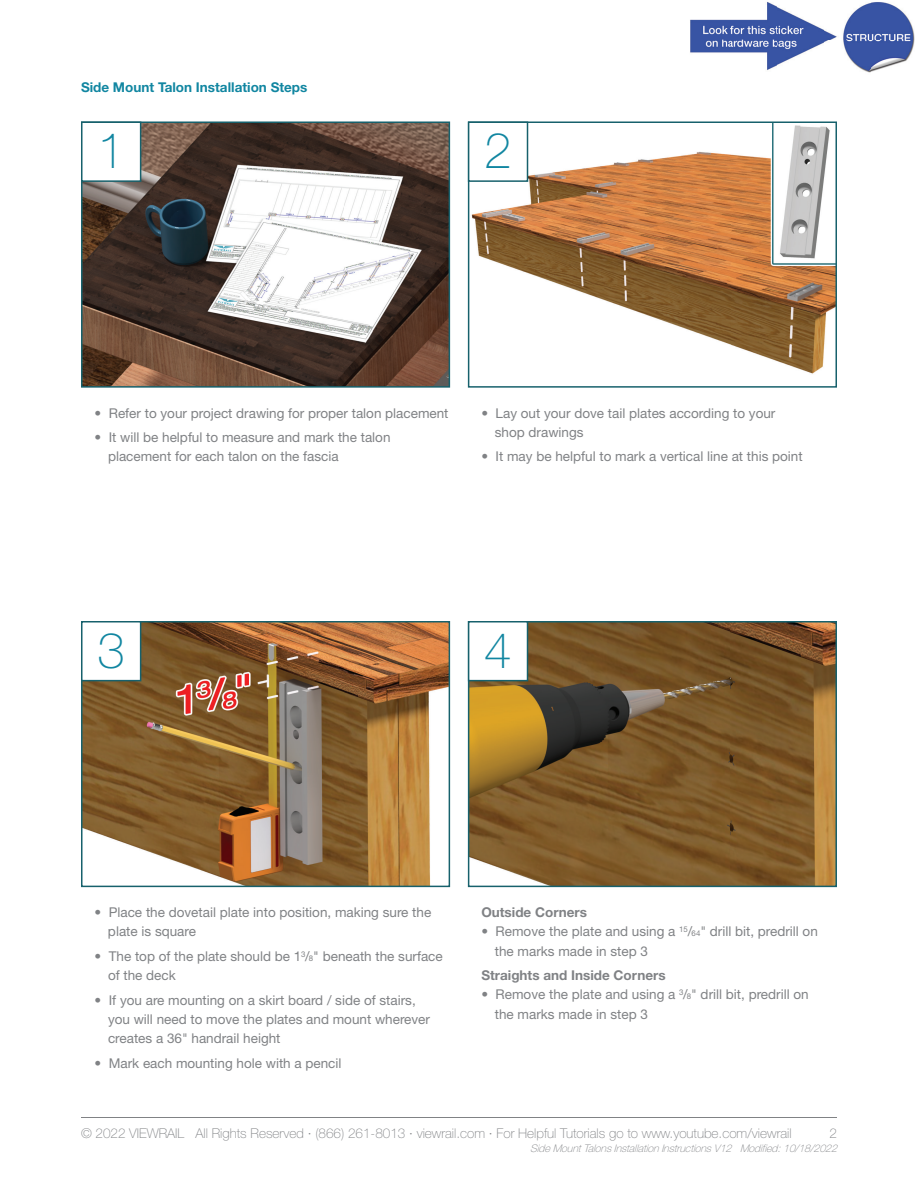
<style>
.page{position:relative;width:918px;height:1188px;background:#fff}
.page>*{position:absolute;margin:0;border:0;box-sizing:border-box;transform-origin:0 0}
.t1{font:100 49.5px "Helvetica Neue";color:#1186a1}
.t2{font:13.5px/19.2px "Helvetica Neue";color:#808285}
.t3{font:100 13.5px "Helvetica Neue";color:#808285}
.t4{font:700 13.5px "Helvetica Neue";color:#808285}
.t5{font:700 13.5px "Helvetica Neue";color:#1186a1}
.t6{font:italic 100 10.5px "Helvetica Neue";color:#808285}
.s1{font-size:7.8px}
</style>
<div class="page">
<img style="left:471px;top:624px;width:363px;height:260px">
<div style="left:468px;top:621px;width:369px;height:266px;border:2px solid #17616c"></div>
<img style="left:84px;top:624px;width:363px;height:260px">
<div style="left:81px;top:621px;width:369px;height:266px;border:2px solid #17616c"></div>
<img style="left:471px;top:125px;width:363px;height:249px">
<div style="left:468px;top:122px;width:369px;height:266px;border:2px solid #17616c"></div>
<img style="left:84px;top:125px;width:363px;height:260px">
<div style="left:81px;top:122px;width:369px;height:266px;border:2px solid #17616c"></div>
<div style="left:469px;top:622px;width:59px;height:59px;background:#fff"></div>
<div style="left:468px;top:621px;width:60px;height:60px;border:2px solid #17616c"></div>
<div style="left:82px;top:622px;width:59px;height:59px;background:#fff"></div>
<div style="left:81px;top:621px;width:60px;height:60px;border:2px solid #17616c"></div>
<div style="left:469px;top:122px;width:59px;height:59px;background:#fff"></div>
<div style="left:468px;top:122px;width:60px;height:60px;border:2px solid #17616c"></div>
<div style="left:82px;top:122px;width:59px;height:59px;background:#fff"></div>
<div style="left:81px;top:122px;width:60px;height:60px;border:2px solid #17616c"></div>
<hr style="left:81px;top:1117px;width:756px;height:1px;background:#808285">
<img style="left:690px;top:2px;width:225px;height:71px">
<p class="t5" style="left:81px;top:78px;width:228px">Side Mount Talon Installation Steps</p>
<h1 class="t1" style="left:97px;top:122px;width:29px">1</h1>
<h1 class="t1" style="left:484px;top:122px;width:29px">2</h1>
<p class="t2" style="left:95px;top:403px;width:356px">• Refer to your project drawing for proper talon placement</p>
<p class="t2" style="left:108px;top:428px;width:284px;text-indent:-14px">• It will be helpful to measure and mark the talon placement for each talon on the fascia</p>
<p class="t2" style="left:495px;top:403px;width:282px;text-indent:-14px">• Lay out your dove tail plates according to your shop drawings</p>
<p class="t2" style="left:481px;top:447px;width:323px">• It may be helpful to mark a vertical line at this point</p>
<h1 class="t1" style="left:97px;top:622px;width:29px">3</h1>
<h1 class="t1" style="left:484px;top:622px;width:29px">4</h1>
<p class="t2" style="left:108px;top:903px;width:325px;text-indent:-14px">• Place the dovetail plate into position, making sure the plate is square</p>
<p class="t2" style="left:108px;top:946px;width:336px;text-indent:-14px">• The top of the plate should be 1<sup>3</sup>/<span class="s1">8</span>" beneath the surface of the deck</p>
<p class="t2" style="left:108px;top:990px;width:324px;text-indent:-14px">• If you are mounting on a skirt board / side of stairs, you will need to move the plates and mount wherever creates a 36" handrail height</p>
<p class="t2" style="left:95px;top:1053px;width:249px">• Mark each mounting hole with a pencil</p>
<p class="t4" style="left:481px;top:904px;width:107px">Outside Corners</p>
<p class="t2" style="left:495px;top:922px;width:325px;text-indent:-14px">• Remove the plate and using a <sup>15</sup>/<span class="s1">64</span>" drill bit, predrill on the marks made in step 3</p>
<p class="t4" style="left:481px;top:967px;width:186px">Straights and Inside Corners</p>
<p class="t2" style="left:495px;top:985px;width:315px;text-indent:-13px">• Remove the plate and using a <sup>3</sup>/<span class="s1">8</span>" drill bit, predrill on the marks made in step 3</p>
<p class="t3" style="left:81px;top:1125px;width:712px">© 2022 VIEWRAIL All Rights Reserved · (866) 261-8013 · viewrail.com · For Helpful Tutorials go to www.youtube.com/viewrail</p>
<p class="t3" style="left:829px;top:1125px;width:9px">2</p>
<p class="t6" style="left:530px;top:1142px;width:312px">SideMountTalonsInstallationInstructionsV12 Modified:10/18/2022</p>
</div>
